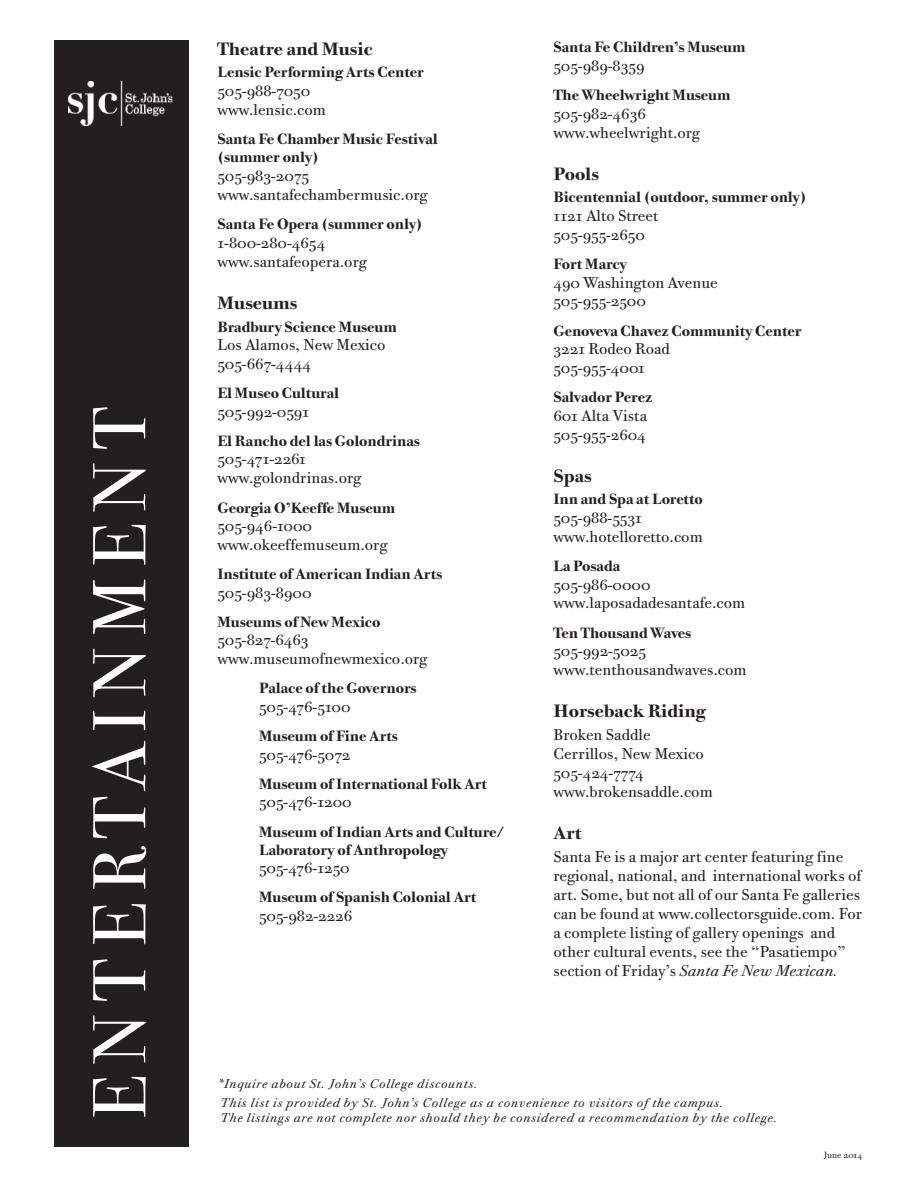
<style>
.page{position:relative;width:918px;height:1188px;background:#fff}
.page>*{position:absolute;margin:0;border:0;box-sizing:border-box;transform-origin:0 0}
.t1{font:75px "Bodoni Sev ITC";letter-spacing:.16em;color:#fff}
.t2{font:18px "Bodoni Twe ITC Bold OS";color:#231f20}
.t3{font:15.75px/18.9px "Bodoni Twe ITC Book OS";color:#231f20}
.t4{font:15.75px "Bodoni Twe ITC Book Ital OS";color:#231f20}
.t5{font:15px/18.5px "Bodoni Twe ITC Bold OS";letter-spacing:-.005em;color:#231f20}
.t6{font:12.75px/19.4px "Bodoni Twe ITC Book Ital OS";letter-spacing:.055em;color:#231f20}
.t7{font:9px "Bodoni Twe ITC Book OS";color:#231f20}
.s1{font-family:"Bodoni Twe ITC Book OS"}
</style>
<div class="page">
<div style="left:54px;top:40px;width:135px;height:1108px;background:#231f20"></div>
<img style="left:69px;top:82px;width:104px;height:44px">
<h1 class="t1" style="left:76px;top:1119px;width:714px;rotate:-90deg">ENTERTAINMENT</h1>
<p class="t2" style="left:218px;top:38px;width:157px">Theatre and Music</p>
<p class="t5" style="left:217px;top:63px;width:208px">Lensic Performing Arts Center</p>
<p class="t3" style="left:218px;top:81px;width:110px">505-988-7050 www.lensic.com</p>
<p class="t5" style="left:217px;top:129px;width:222px">Santa Fe Chamber Music Festival (summer only)</p>
<p class="t3" style="left:218px;top:166px;width:212px">505-983-2075 www.santafechambermusic.org</p>
<p class="t5" style="left:217px;top:215px;width:207px">Santa Fe Opera (summer only)</p>
<p class="t3" style="left:218px;top:233px;width:151px">1-800-280-4654 www.santafeopera.org</p>
<p class="t2" style="left:218px;top:292px;width:82px">Museums</p>
<p class="t5" style="left:217px;top:317px;width:181px">Bradbury Science Museum</p>
<p class="t3" style="left:217px;top:335px;width:170px">Los Alamos, New Mexico<br>505-667-4444</p>
<p class="t5" style="left:217px;top:384px;width:123px">El Museo Cultural</p>
<p class="t3" style="left:218px;top:402px;width:93px">505-992-0591</p>
<p class="t5" style="left:217px;top:432px;width:204px">El Rancho del las Golondrinas</p>
<p class="t3" style="left:218px;top:450px;width:145px">505-471-2261 www.golondrinas.org</p>
<p class="t5" style="left:217px;top:498px;width:179px">Georgia O’Keeffe Museum</p>
<p class="t3" style="left:218px;top:516px;width:171px">505-946-1000 www.okeeffemuseum.org</p>
<p class="t5" style="left:217px;top:565px;width:226px">Institute of American Indian Arts</p>
<p class="t3" style="left:218px;top:583px;width:96px">505-983-8900</p>
<p class="t5" style="left:217px;top:612px;width:164px">Museums of New Mexico</p>
<p class="t3" style="left:218px;top:630px;width:211px">505-827-6463 www.museumofnewmexico.org</p>
<p class="t5" style="left:259px;top:679px;width:159px">Palace of the Governors</p>
<p class="t3" style="left:259px;top:697px;width:93px">505-476-5100</p>
<p class="t5" style="left:259px;top:727px;width:140px">Museum of Fine Arts</p>
<p class="t3" style="left:259px;top:745px;width:93px">505-476-5072</p>
<p class="t5" style="left:259px;top:774px;width:230px">Museum of International Folk Art</p>
<p class="t3" style="left:259px;top:792px;width:94px">505-476-1200</p>
<p class="t5" style="left:259px;top:822px;width:247px;line-height:18px">Museum of Indian Arts and Culture/<br>Laboratory of Anthropology</p>
<p class="t3" style="left:259px;top:858px;width:92px">505-476-1250</p>
<p class="t5" style="left:259px;top:888px;width:219px">Museum of Spanish Colonial Art</p>
<p class="t3" style="left:259px;top:906px;width:95px">505-982-2226</p>
<p class="t5" style="left:553px;top:38px;width:194px">Santa Fe Children’s Museum</p>
<p class="t3" style="left:554px;top:56px;width:93px">505-989-8359</p>
<p class="t5" style="left:553px;top:86px;width:179px">The Wheelwright Museum</p>
<p class="t3" style="left:554px;top:104px;width:148px">505-982-4636 www.wheelwright.org</p>
<p class="t2" style="left:554px;top:163px;width:47px">Pools</p>
<p class="t5" style="left:553px;top:188px;width:255px">Bicentennial (outdoor, summer only)</p>
<p class="t3" style="left:553px;top:206px;width:106px">1121 Alto Street<br>505-955-2650</p>
<p class="t5" style="left:553px;top:255px;width:75px">Fort Marcy</p>
<p class="t3" style="left:553px;top:273px;width:166px">490 Washington Avenue<br>505-955-2500</p>
<p class="t5" style="left:553px;top:321px;width:250px">Genoveva Chavez Community Center</p>
<p class="t3" style="left:553px;top:339px;width:118px">3221 Rodeo Road<br>505-955-4001</p>
<p class="t5" style="left:553px;top:388px;width:100px">Salvador Perez</p>
<p class="t3" style="left:554px;top:406px;width:95px">601 Alta Vista<br>505-955-2604</p>
<p class="t2" style="left:554px;top:465px;width:40px">Spas</p>
<p class="t5" style="left:553px;top:490px;width:151px">Inn and Spa at Loretto</p>
<p class="t3" style="left:554px;top:508px;width:151px">505-988-5531 www.hotelloretto.com</p>
<p class="t5" style="left:553px;top:557px;width:68px">La Posada</p>
<p class="t3" style="left:554px;top:575px;width:193px">505-986-0000 www.laposadadesantafe.com</p>
<p class="t5" style="left:553px;top:623px;width:139px">Ten Thousand Waves</p>
<p class="t3" style="left:554px;top:641px;width:195px">505-992-5025 www.tenthousandwaves.com</p>
<p class="t2" style="left:554px;top:700px;width:154px">Horseback Riding</p>
<p class="t3" style="left:553px;top:726px;width:161px">Broken Saddle<br>Cerrillos, New Mexico<br>505-424-7774 www.brokensaddle.com</p>
<p class="t2" style="left:554px;top:822px;width:30px">Art</p>
<p class="t3" style="left:553px;top:848px;width:310px">Santa Fe is a major art center featuring fine regional, national, and international works of art. Some, but not all of our Santa Fe galleries can be found at www.collectorsguide.com. For a complete listing of gallery openings and other cultural events, see the “Pasatiempo”</p>
<p class="t4" style="left:553px;top:961px;width:286px"><span class="s1">section of Friday’s</span> Santa Fe New Mexican.</p>
<p class="t6" style="left:218px;top:1074px;width:507px">*Inquire about St. John’s College discounts.<br>This list is provided by St. John’s College as a convenience to visitors of the campus.</p>
<p class="t6" style="left:221px;top:1108px;width:558px">The listings are not complete nor should they be considered a recommendation by the college.</p>
<p class="t7" style="left:824px;top:1149px;width:40px">June 2014</p>
</div>
